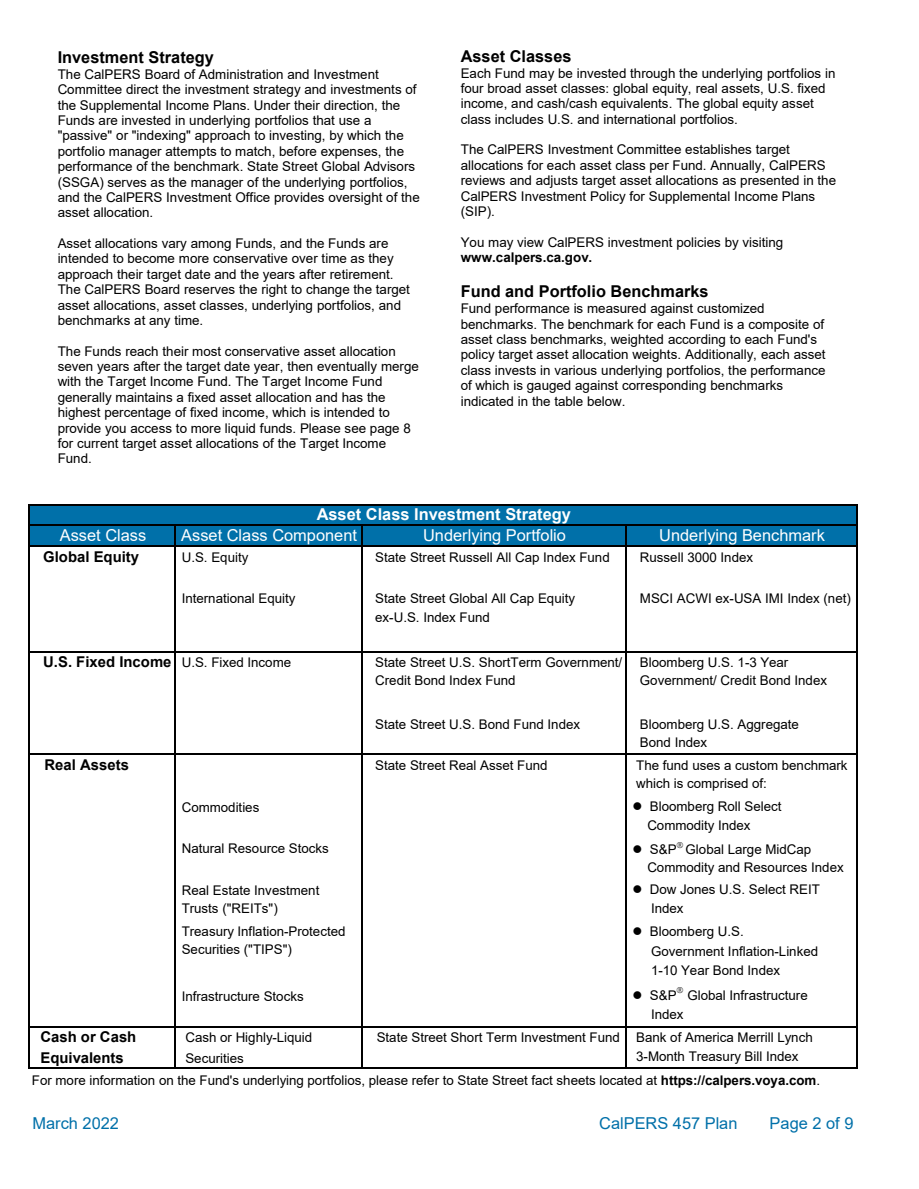
<style>
.page{position:relative;width:919px;height:1189px;background:#fff}
.page>*{position:absolute;margin:0;border:0;box-sizing:border-box;transform-origin:0 0}
.t1{font:16.35px "Arial";color:#fff}
.t2{font:700 16.35px "Arial";color:#000}
.t3{font:16.35px "Arial";color:#0070a9}
.t4{font:700 16.35px "Arial";color:#fff}
.t5{font:700 14.85px "Arial";color:#000}
.t6{font:13.35px/15.3px "Arial";color:#000}
.s1{font-weight:700}
</style>
<div class="page">
<div style="left:30px;top:504px;width:826px;height:42px;background:#0070a9"></div>
<hr style="left:29px;top:504px;width:1px;height:564px;background:#000">
<hr style="left:855px;top:505px;width:1px;height:563px;background:#000">
<hr style="left:175px;top:526px;width:1px;height:542px;background:#000">
<hr style="left:360px;top:526px;width:2px;height:542px;background:#000">
<hr style="left:625px;top:526px;width:1px;height:542px;background:#000">
<hr style="left:30px;top:504px;width:826px;height:1px;background:#000">
<hr style="left:30px;top:524px;width:826px;height:2px;background:#000">
<hr style="left:30px;top:545px;width:826px;height:1px;background:#000">
<hr style="left:30px;top:651px;width:826px;height:1px;background:#000">
<hr style="left:30px;top:753px;width:826px;height:2px;background:#000">
<hr style="left:30px;top:1025px;width:826px;height:2px;background:#000">
<hr style="left:30px;top:1067px;width:826px;height:1px;background:#000">
<p class="t2" style="left:58px;top:46px;width:158px">Investment Strategy</p>
<p class="t6" style="left:58px;top:66px;width:363px">The CalPERS Board of Administration and Investment Committee direct the investment strategy and investments of the Supplemental Income Plans. Under their direction, the Funds are invested in underlying portfolios that use a "passive" or "indexing" approach to investing, by which the portfolio manager attempts to match, before expenses, the performance of the benchmark. State Street Global Advisors (SSGA) serves as the manager of the underlying portfolios, and the CalPERS Investment Office provides oversight of the asset allocation.</p>
<p class="t6" style="left:58px;top:235px;width:353px">Asset allocations vary among Funds, and the Funds are intended to become more conservative over time as they approach their target date and the years after retirement.<br>The CalPERS Board reserves the right to change the target asset allocations, asset classes, underlying portfolios, and benchmarks at any time.</p>
<p class="t6" style="left:58px;top:343px;width:362px">The Funds reach their most conservative asset allocation seven years after the target date year, then eventually merge with the Target Income Fund. The Target Income Fund generally maintains a fixed asset allocation and has the highest percentage of fixed income, which is intended to provide you access to more liquid funds. Please see page 8 for current target asset allocations of the Target Income Fund.</p>
<p class="t2" style="left:460px;top:44px;width:112px">Asset Classes</p>
<p class="t6" style="left:460px;top:65px;width:376px">Each Fund may be invested through the underlying portfolios in four broad asset classes: global equity, real assets, U.S. fixed income, and cash/cash equivalents. The global equity asset class includes U.S. and international portfolios.</p>
<p class="t6" style="left:460px;top:142px;width:377px">The CalPERS Investment Committee establishes target allocations for each asset class per Fund. Annually, CalPERS reviews and adjusts target asset allocations as presented in the CalPERS Investment Policy for Supplemental Income Plans (SIP).</p>
<p class="t6" style="left:460px;top:234px;width:324px">You may view CalPERS investment policies by visiting <span class="s1">www.calpers.ca.gov.</span></p>
<p class="t2" style="left:460px;top:280px;width:249px">Fund and Portfolio Benchmarks</p>
<p class="t6" style="left:460px;top:301px;width:366px">Fund performance is measured against customized benchmarks. The benchmark for each Fund is a composite of asset class benchmarks, weighted according to each Fund's policy target asset allocation weights. Additionally, each asset class invests in various underlying portfolios, the performance of which is gauged against corresponding benchmarks indicated in the table below.</p>
<p class="t4" style="left:316px;top:503px;width:256px">Asset Class Investment Strategy</p>
<p class="t1" style="left:60px;top:524px;width:88px">Asset Class</p>
<p class="t1" style="left:181px;top:524px;width:177px">Asset Class Component</p>
<p class="t1" style="left:423px;top:524px;width:144px">Underlying Portfolio</p>
<p class="t1" style="left:659px;top:524px;width:167px">Underlying Benchmark</p>
<p class="t5" style="left:43px;top:546px;width:97px">Global Equity</p>
<p class="t6" style="left:182px;top:549px;width:68px">U.S. Equity</p>
<p class="t6" style="left:375px;top:549px;width:236px">State Street Russell All Cap Index Fund</p>
<p class="t6" style="left:639px;top:549px;width:115px">Russell 3000 Index</p>
<p class="t6" style="left:182px;top:591px;width:115px">International Equity</p>
<p class="t6" style="left:375px;top:591px;width:201px">State Street Global All Cap Equity</p>
<p class="t6" style="left:639px;top:591px;width:212px">MSCI ACWI ex-USA IMI Index (net)</p>
<p class="t6" style="left:375px;top:609px;width:116px">ex-U.S. Index Fund</p>
<p class="t5" style="left:43px;top:650px;width:130px">U.S. Fixed Income</p>
<p class="t6" style="left:375px;top:654px;width:248px">State Street U.S. ShortTerm Government/</p>
<p class="t6" style="left:375px;top:672px;width:142px">Credit Bond Index Fund</p>
<p class="t6" style="left:375px;top:716px;width:206px">State Street U.S. Bond Fund Index</p>
<p class="t5" style="left:45px;top:754px;width:86px">Real Assets</p>
<p class="t6" style="left:375px;top:756px;width:174px">State Street Real Asset Fund</p>
<p class="t6" style="left:636px;top:757px;width:213px">The fund uses a custom benchmark</p>
<p class="t6" style="left:182px;top:799px;width:79px">Commodities</p>
<p class="t6" style="left:632px;top:798px;width:150px">● Bloomberg Roll Select</p>
<p class="t6" style="left:182px;top:840px;width:149px">Natural Resource Stocks</p>
<p class="t6" style="left:632px;top:841px;width:180px">● S&amp;P Global Large MidCap</p>
<p class="t6" style="left:182px;top:882px;width:139px">Real Estate Investment</p>
<p class="t6" style="left:632px;top:880px;width:189px">● Dow Jones U.S. Select REIT</p>
<p class="t6" style="left:182px;top:900px;width:97px">Trusts ("REITs")</p>
<p class="t6" style="left:182px;top:923px;width:165px">Treasury Inflation-Protected</p>
<p class="t6" style="left:632px;top:923px;width:113px">● Bloomberg U.S.</p>
<p class="t6" style="left:182px;top:941px;width:112px">Securities ("TIPS")</p>
<p class="t6" style="left:182px;top:988px;width:123px">Infrastructure Stocks</p>
<p class="t6" style="left:632px;top:986px;width:177px">● S&amp;P Global Infrastructure</p>
<p class="t5" style="left:40px;top:1026px;width:97px">Cash or Cash</p>
<p class="t6" style="left:185px;top:1029px;width:128px">Cash or Highly-Liquid</p>
<p class="t5" style="left:40px;top:1047px;width:85px">Equivalents</p>
<p class="t6" style="left:185px;top:1050px;width:60px">Securities</p>
<p class="t6" style="left:182px;top:654px;width:111px">U.S. Fixed Income</p>
<p class="t6" style="left:639px;top:654px;width:150px">Bloomberg U.S. 1-3 Year</p>
<p class="t6" style="left:639px;top:672px;width:188px">Government/ Credit Bond Index</p>
<p class="t6" style="left:639px;top:716px;width:160px">Bloomberg U.S. Aggregate</p>
<p class="t6" style="left:639px;top:734px;width:69px">Bond Index</p>
<p class="t6" style="left:636px;top:775px;width:132px">which is comprised of:</p>
<p class="t6" style="left:647px;top:817px;width:105px">Commodity Index</p>
<p class="t6" style="left:647px;top:858px;width:198px">Commodity and Resources Index</p>
<p class="t6" style="left:650px;top:900px;width:34px">Index</p>
<p class="t6" style="left:650px;top:943px;width:168px">Government Inflation-Linked</p>
<p class="t6" style="left:650px;top:962px;width:130px">1-10 Year Bond Index</p>
<p class="t6" style="left:650px;top:1006px;width:34px">Index</p>
<p class="t6" style="left:376px;top:1029px;width:245px">State Street Short Term Investment Fund</p>
<p class="t6" style="left:636px;top:1029px;width:178px">Bank of America Merrill Lynch</p>
<p class="t6" style="left:636px;top:1047px;width:164px">3-Month Treasury Bill Index</p>
<p class="t6" style="left:32px;top:1072px;width:789px">For more information on the Fund's underlying portfolios, please refer to State Street fact sheets located at <span class="s1">https://calpers.voya.com</span>.</p>
<p class="t3" style="left:32px;top:1111px;width:88px">March 2022</p>
<p class="t3" style="left:599px;top:1111px;width:140px">CalPERS 457 Plan</p>
<p class="t3" style="left:769px;top:1111px;width:85px">Page 2 of 9</p>
</div>
